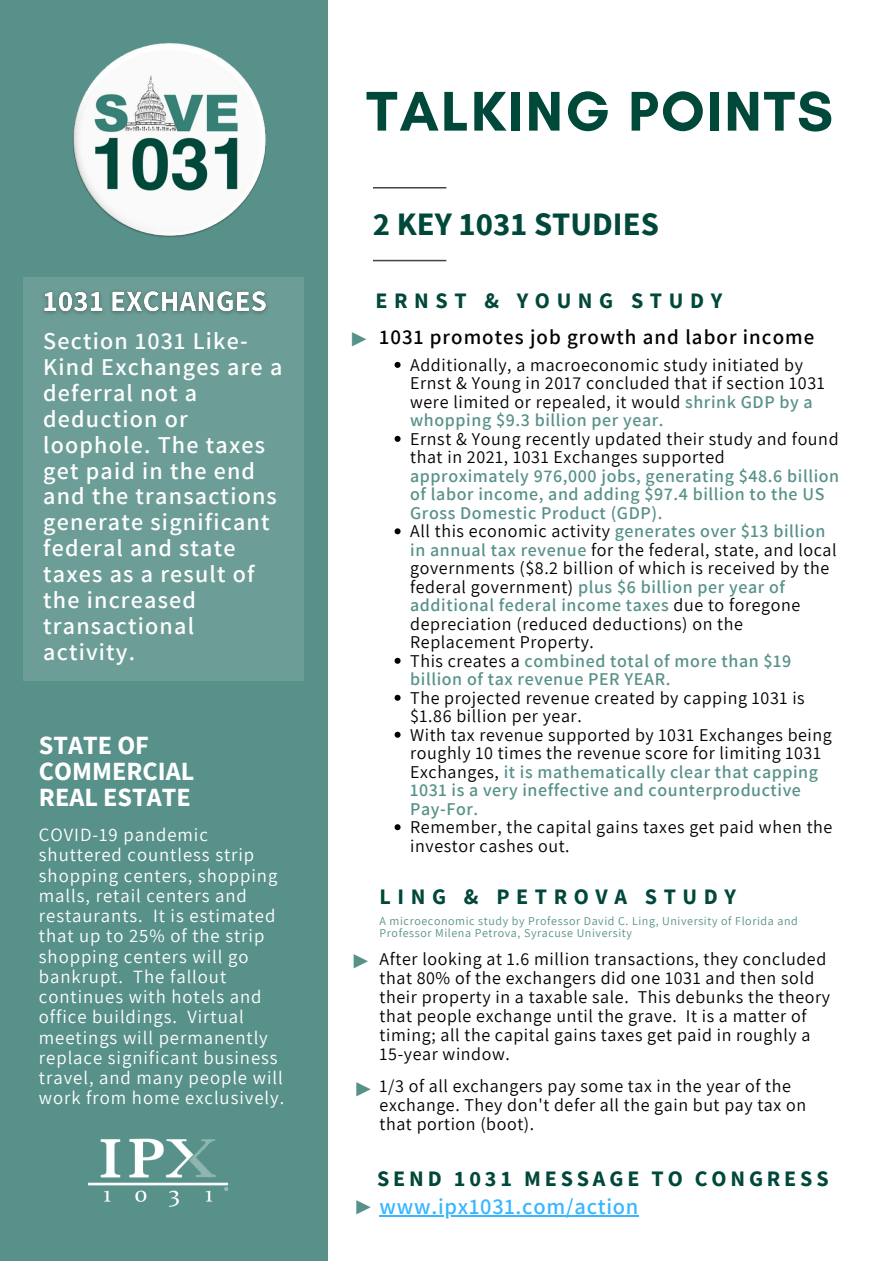
<style>
.page{position:relative;width:893px;height:1264px;background:#fff}
.page>*{position:absolute;margin:0;border:0;box-sizing:border-box;transform-origin:0 0}
.t1{font:700 57px "Glacial Indifference";letter-spacing:.035em;color:#00483a}
.t2{font:700 32.7px "Source Sans Pro";color:#00483a}
.t3{font:700 26.25px/25.8px "Source Sans Pro";color:#fff}
.t4{font:600 24.15px/25.8px "Assistant";letter-spacing:.05em;color:#fff}
.t5{font:700 23.85px "Liberation Serif";color:#579189}
.t6{font:600 22.5px "Assistant";letter-spacing:.035em;color:#38b6ff}
.t7{font:700 22.05px "Source Sans Pro";letter-spacing:.3em;color:#00483a}
.t8{font:700 22.05px "Source Sans Pro";letter-spacing:.175em;color:#00483a}
.t9{font:600 21px "Assistant";letter-spacing:.05em;color:#000}
.t10{font:18.75px/20.2px "Assistant";letter-spacing:.05em;color:#fff}
.t11{font:18px/18.5px "Assistant";letter-spacing:.035em;color:#000}
.t12{font:600 18px/18.5px "Assistant";letter-spacing:.035em;color:#579189}
.t13{font:12px/12px "Assistant";letter-spacing:.05em;color:#579189}
.s1{font-weight:600;color:#579189}
.s2{font-weight:400;color:#000}
.s3{font-family:"Liberation Serif";font-weight:700;font-size:23.85px;color:#579189}
</style>
<div class="page">
<div style="left:0;top:0;width:328px;height:1260px;background:#579189"></div>
<svg style="left:373px;top:187px;width:73px;height:1px"></svg>
<img style="left:73px;top:43px;width:193px;height:194px">
<svg style="left:394px;top:362px;width:6px;height:6px"></svg>
<svg style="left:394px;top:436px;width:6px;height:6px"></svg>
<svg style="left:394px;top:528px;width:6px;height:6px"></svg>
<svg style="left:394px;top:657px;width:6px;height:6px"></svg>
<svg style="left:394px;top:694px;width:6px;height:6px"></svg>
<svg style="left:394px;top:731px;width:6px;height:6px"></svg>
<svg style="left:394px;top:824px;width:6px;height:6px"></svg>
<img style="left:87px;top:1138px;width:142px;height:69px">
<svg style="left:373px;top:260px;width:73px;height:1px"></svg>
<div style="left:24px;top:277px;width:280px;height:404px;background:#6c9e97"></div>
<img style="left:43px;top:291px;width:224px;height:23px">
<hr style="left:379px;top:1215px;width:260px;height:1px;background:#38b6ff">
<h1 class="t1" style="left:366px;top:76px;width:468px">TALKING POINTS</h1>
<h2 class="t2" style="left:373px;top:202px;width:287px">2 KEY 1031 STUDIES</h2>
<p class="t7" style="left:375px;top:286px;width:348px">ERNST &amp; YOUNG STUDY</p>
<h3 class="t4" style="left:43px;top:327px;width:206px">Section 1031 Like-</h3>
<p class="t9" style="left:379px;top:322px;width:436px">1031 promotes job growth and labor income</p>
<h3 class="t4" style="left:43px;top:353px;width:240px">Kind Exchanges are a deferral not a deduction or loophole. The taxes get paid in the end and the transactions generate significant federal and state taxes as a result of the increased transactional activity.</h3>
<h3 class="t5" style="left:347px;top:325px;width:25px">►</h3>
<p class="t11" style="left:410px;top:355px;width:416px">Additionally, a macroeconomic study initiated by Ernst &amp; Young in 2017 concluded that if section 1031 were limited or repealed, it would <span class="s1">shrink GDP by a whopping $9.3 billion per year.</span></p>
<p class="t11" style="left:410px;top:429px;width:430px">Ernst &amp; Young recently updated their study and found that in 2021, 1031 Exchanges supported</p>
<p class="t12" style="left:410px;top:466px;width:430px">approximately 976,000 jobs, generating $48.6 billion of labor income, and adding $97.4 billion to the US Gross Domestic Product (GDP).<br><span class="s2">All this economic activity</span> generates over $13 billion in annual tax revenue <span class="s2">for the federal, state, and local governments ($8.2 billion of which is received by the federal government)</span> plus $6 billion per year of additional federal income taxes <span class="s2">due to foregone depreciation (reduced deductions) on the Replacement Property.<br>This creates a</span> combined total of more than $19 billion of tax revenue PER YEAR.</p>
<p class="t11" style="left:410px;top:688px;width:423px">The projected revenue created by capping 1031 is $1.86 billion per year.<br>With tax revenue supported by 1031 Exchanges being roughly 10 times the revenue score for limiting 1031<br>Exchanges, <span class="s1">it is mathematically clear that capping 1031 is a very ineffective and counterproductive Pay-For.</span></p>
<p class="t11" style="left:410px;top:817px;width:423px">Remember, the capital gains taxes get paid when the investor cashes out.</p>
<h3 class="t3" style="left:39px;top:731px;width:157px">STATE OF<br>COMMERCIAL<br>REAL ESTATE</h3>
<p class="t10" style="left:39px;top:824px;width:247px">COVID-19 pandemic shuttered countless strip shopping centers, shopping malls, retail centers and restaurants. It is estimated that up to 25% of the strip shopping centers will go bankrupt. The fallout continues with hotels and office buildings. Virtual meetings will permanently replace significant business travel, and many people will work from home exclusively.</p>
<p class="t7" style="left:379px;top:882px;width:358px">LING &amp; PETROVA STUDY</p>
<p class="t13" style="left:379px;top:914px;width:419px">A microeconomic study by Professor David C. Ling, University of Florida and<br>Professor Milena Petrova, Syracuse University</p>
<p class="t11" style="left:379px;top:949px;width:452px;line-height:19px">After looking at 1.6 million transactions, they concluded that 80% of the exchangers did one 1031 and then sold their property in a taxable sale. This debunks the theory that people exchange until the grave. It is a matter of timing; all the capital gains taxes get paid in roughly a 15-year window.</p>
<p class="t11" style="left:379px;top:1076px;width:428px;line-height:19px">1/3 of all exchangers pay some tax in the year of the exchange. They don't defer all the gain but pay tax on that portion (boot).</p>
<h3 class="t5" style="left:349px;top:947px;width:25px">►</h3>
<h3 class="t5" style="left:351px;top:1075px;width:25px">►</h3>
<p class="t8" style="left:377px;top:1163px;width:453px">SEND 1031 MESSAGE TO CONGRESS</p>
<p class="t6" style="left:351px;top:1191px;width:288px"><span class="s3">►</span> www.ipx1031.com/action</p>
</div>
